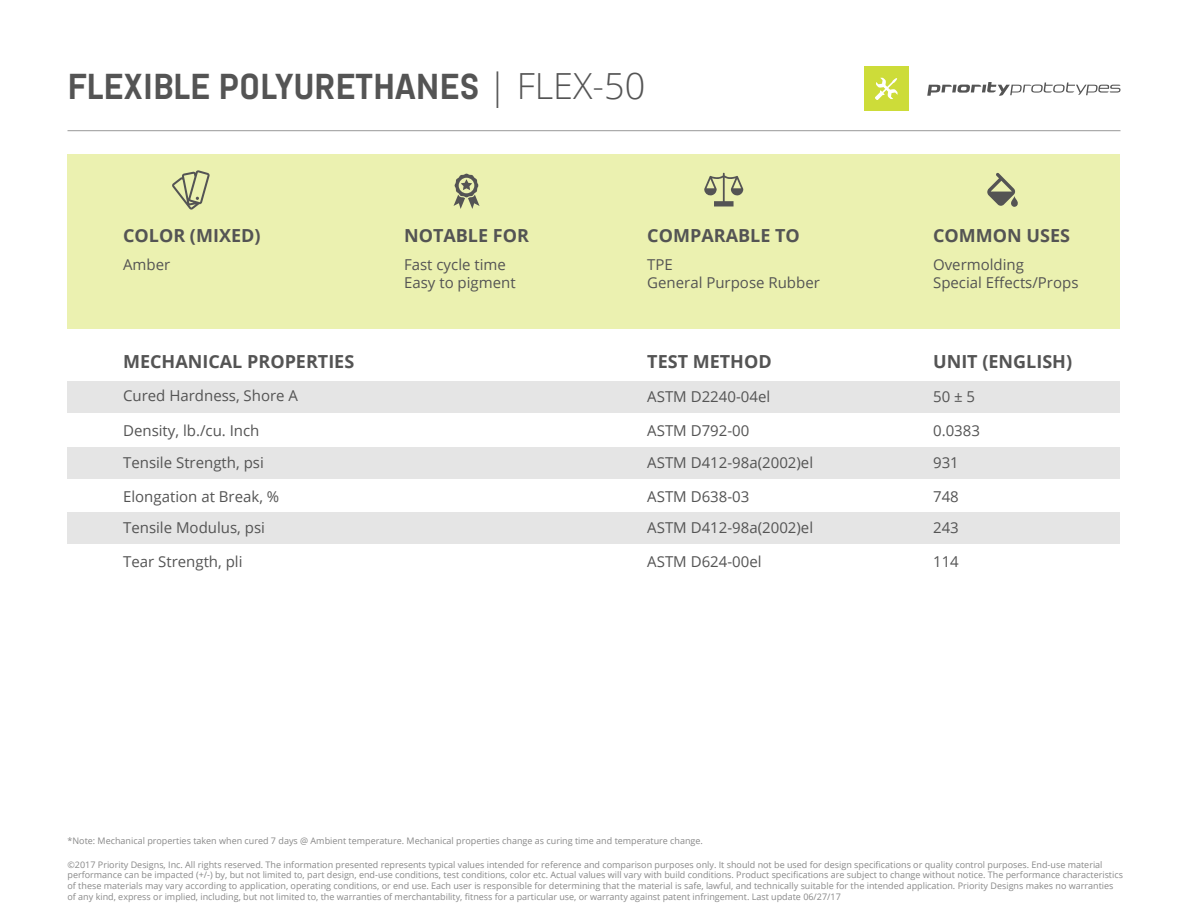
<style>
.page{position:relative;width:1188px;height:918px;background:#fff}
.page>*{position:absolute;margin:0;border:0;box-sizing:border-box;transform-origin:0 0}
.t1{font:700 36px "Abel Pro";color:#545454}
.t2{font:700 18px "Open Sans";color:#545454}
.t3{font:18px "Open Sans";color:#545454}
.t4{font:15px/18px "Open Sans";color:#545454}
.t5{font:9px/10.8px "Open Sans";color:#545454}
.s1{font-family:"Open Sans";font-weight:300}
</style>
<div class="page">
<div style="left:68px;top:154px;width:1052px;height:175px;background:#ebf1b0"></div>
<svg style="left:172px;top:170px;width:38px;height:40px"></svg>
<svg style="left:454px;top:174px;width:26px;height:35px"></svg>
<svg style="left:987px;top:173px;width:31px;height:34px"></svg>
<svg style="left:704px;top:173px;width:39px;height:33px"></svg>
<div style="left:68px;top:381px;width:1052px;height:31px;background:#e5e5e5"></div>
<div style="left:68px;top:447px;width:1052px;height:31px;background:#e5e5e5"></div>
<div style="left:68px;top:512px;width:1052px;height:32px;background:#e5e5e5"></div>
<div style="left:864px;top:67px;width:45px;height:44px;background:#cddc39"></div>
<svg style="left:927px;top:82px;width:194px;height:14px"></svg>
<svg style="left:875px;top:78px;width:23px;height:22px"></svg>
<hr style="left:68px;top:130px;width:1052px;height:1px;background:#545454">
<h1 class="t1" style="left:68px;top:62px;width:579px">FLEXIBLE POLYURETHANES <span class="s1">| FLEX-50</span></h1>
<h2 class="t2" style="left:123px;top:222px;width:139px">COLOR (MIXED)</h2>
<h2 class="t2" style="left:404px;top:222px;width:126px">NOTABLE FOR</h2>
<h2 class="t2" style="left:647px;top:222px;width:154px">COMPARABLE TO</h2>
<h2 class="t2" style="left:933px;top:222px;width:138px">COMMON USES</h2>
<h3 class="t4" style="left:123px;top:255px;width:49px">Amber</h3>
<h3 class="t4" style="left:404px;top:255px;width:113px">Fast cycle time<br>Easy to pigment</h3>
<h3 class="t4" style="left:933px;top:255px;width:147px">Overmolding<br>Special Effects/Props</h3>
<h3 class="t4" style="left:647px;top:255px;width:174px">TPE<br>General Purpose Rubber</h3>
<h2 class="t2" style="left:123px;top:349px;width:233px">MECHANICAL PROPERTIES</h2>
<h2 class="t2" style="left:647px;top:349px;width:126px">TEST METHOD</h2>
<h2 class="t2" style="left:933px;top:349px;width:141px">UNIT (ENGLISH)</h2>
<h2 class="t3" style="left:68px;top:376px;width:152px">Color Appearance</h2>
<h3 class="t4" style="left:123px;top:387px;width:176px">Cured Hardness, Shore A</h3>
<h3 class="t4" style="left:647px;top:387px;width:124px">ASTM D2240-04el</h3>
<h3 class="t4" style="left:933px;top:387px;width:44px">50 ± 5</h3>
<h3 class="t4" style="left:123px;top:421px;width:138px">Density, lb./cu. Inch</h3>
<h3 class="t4" style="left:647px;top:421px;width:104px">ASTM D792-00</h3>
<h3 class="t4" style="left:933px;top:421px;width:48px">0.0383</h3>
<h3 class="t4" style="left:123px;top:453px;width:142px">Tensile Strength, psi</h3>
<h3 class="t4" style="left:647px;top:453px;width:167px">ASTM D412-98a(2002)el</h3>
<h3 class="t4" style="left:933px;top:453px;width:27px">931</h3>
<h3 class="t4" style="left:123px;top:487px;width:158px">Elongation at Break, %</h3>
<h3 class="t4" style="left:647px;top:487px;width:104px">ASTM D638-03</h3>
<h3 class="t4" style="left:933px;top:487px;width:27px">748</h3>
<h3 class="t4" style="left:123px;top:518px;width:143px">Tensile Modulus, psi</h3>
<h3 class="t4" style="left:647px;top:518px;width:167px">ASTM D412-98a(2002)el</h3>
<h3 class="t4" style="left:933px;top:518px;width:27px">243</h3>
<h3 class="t4" style="left:123px;top:553px;width:121px">Tear Strength, pli</h3>
<h3 class="t4" style="left:647px;top:553px;width:116px">ASTM D624-00el</h3>
<h3 class="t4" style="left:933px;top:553px;width:27px">114</h3>
<p class="t5" style="left:68px;top:835px;width:637px">*Note: Mechanical properties taken when cured 7 days @ Ambient temperature. Mechanical properties change as curing time and temperature change.</p>
<p class="t5" style="left:68px;top:859px;width:1057px">©2017 Priority Designs, Inc. All rights reserved. The information presented represents typical values intended for reference and comparison purposes only. It should not be used for design specifications or quality control purposes. End-use material performance can be impacted (+/-) by, but not limited to, part design, end-use conditions, test conditions, color etc. Actual values will vary with build conditions. Product specifications are subject to change without notice. The performance characteristics of these materials may vary according to application, operating conditions, or end use. Each user is responsible for determining that the material is safe, lawful, and technically suitable for the intended application. Priority Designs makes no warranties of any kind, express or implied, including, but not limited to, the warranties of merchantability, fitness for a particular use, or warranty against patent infringement. Last update 06/27/17</p>
</div>
